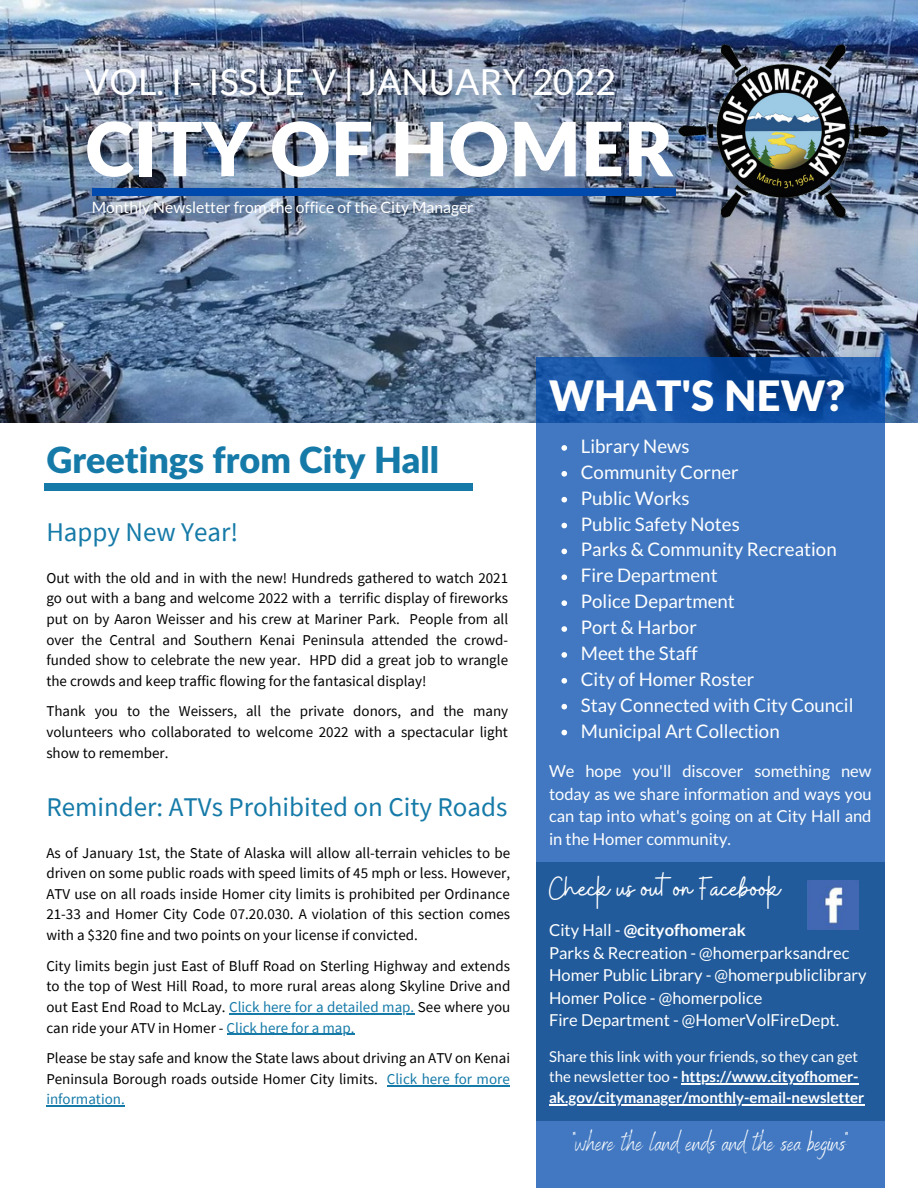
<style>
.page{position:relative;width:918px;height:1188px;background:#fff}
.page>*{position:absolute;margin:0;border:0;box-sizing:border-box;transform-origin:0 0}
.t1{font:900 74.7px "Lato Latin";color:#fff}
.t2{font:900 42px "Lato Latin";color:#fff}
.t3{font:36px "Lato";color:#fff}
.t4{font:900 36px "Lato Latin";color:#157aa8}
.t5{font:33px "Buffalo";color:#fff}
.t6{font:27px "Source Sans Pro";color:#157aa8}
.t7{font:24px "Benedict";color:#fff}
.t8{font:18.75px "Lato";color:#fff}
.t9{font:16.5px/22.5px "Lato";color:#fff;text-align:justify}
.t10{font:700 16.5px "Lato";color:#fff}
.t11{font:15.75px "Lato";color:#fff}
.t12{font:15px/20.5px "Source Sans Pro";color:#000;text-align:justify}
.t13{font:700 15px/20.7px "Lato";color:#fff}
.s1{color:#157aa8}
.s2{font-weight:400}
</style>
<div class="page">
<img style="left:0;top:0;width:918px;height:423px">
<svg style="left:536px;top:357px;width:349px;height:831px;fill:#4178c1"></svg>
<div style="left:45px;top:483px;width:428px;height:8px;background:#157aa8"></div>
<img style="left:650px;top:17px;width:242px;height:227px">
<div style="left:92px;top:188px;width:584px;height:8px;background:#004aad"></div>
<hr style="left:681px;top:1084px;width:178px;height:1px;background:#fff">
<hr style="left:549px;top:1104px;width:315px;height:1px;background:#fff">
<img style="left:808px;top:881px;width:50px;height:48px">
<svg style="left:561px;top:445px;width:6px;height:6px"></svg>
<svg style="left:561px;top:471px;width:6px;height:6px"></svg>
<svg style="left:561px;top:497px;width:6px;height:5px"></svg>
<svg style="left:561px;top:523px;width:6px;height:5px"></svg>
<svg style="left:561px;top:549px;width:6px;height:5px"></svg>
<svg style="left:561px;top:574px;width:6px;height:6px"></svg>
<svg style="left:561px;top:600px;width:6px;height:6px"></svg>
<svg style="left:561px;top:626px;width:6px;height:6px"></svg>
<svg style="left:561px;top:652px;width:6px;height:6px"></svg>
<svg style="left:561px;top:678px;width:6px;height:6px"></svg>
<svg style="left:561px;top:704px;width:6px;height:5px"></svg>
<svg style="left:561px;top:730px;width:6px;height:5px"></svg>
<hr style="left:229px;top:1013px;width:185px;height:1px;background:#157aa8">
<hr style="left:227px;top:1034px;width:128px;height:1px;background:#157aa8">
<hr style="left:387px;top:1085px;width:123px;height:1px;background:#157aa8">
<hr style="left:46px;top:1106px;width:79px;height:1px;background:#157aa8">
<p class="t3" style="left:85px;top:60px;width:533px">VOL. I - ISSUE V | JANUARY 2022</p>
<p class="t1" style="left:85px;top:116px;width:589px">CITY OF HOMER</p>
<p class="t11" style="left:92px;top:198px;width:383px">Monthly Newsletter from the office of the City Manager</p>
<p class="t4" style="left:46px;top:444px;width:394px">Greetings from City Hall</p>
<p class="t6" style="left:46px;top:515px;width:193px">Happy New Year!</p>
<p class="t12" style="left:46px;top:567px;width:463px">Out with the old and in with the new! Hundreds gathered to watch 2021 go out with a bang and welcome 2022 with a terrific display of fireworks put on by Aaron Weisser and his crew at Mariner Park. People from all over the Central and Southern Kenai Peninsula attended the crowd&shy;funded show to celebrate the new year. HPD did a great job to wrangle the crowds and keep traffic flowing for the fantasical display!</p>
<p class="t12" style="left:46px;top:701px;width:463px">Thank you to the Weissers, all the private donors, and the many volunteers who collaborated to welcome 2022 with a spectacular light show to remember.</p>
<p class="t6" style="left:46px;top:790px;width:463px">Reminder: ATVs Prohibited on City Roads</p>
<p class="t12" style="left:46px;top:842px;width:465px">As of January 1st, the State of Alaska will allow all-terrain vehicles to be driven on some public roads with speed limits of 45 mph or less. However, ATV use on all roads inside Homer city limits is prohibited per Ordinance 21-33 and Homer City Code 07.20.030. A violation of this section comes with a $320 fine and two points on your license if convicted.</p>
<p class="t12" style="left:46px;top:955px;width:465px">City limits begin just East of Bluff Road on Sterling Highway and extends to the top of West Hill Road, to more rural areas along Skyline Drive and out East End Road to McLay. <span class="s1">Click here for a detailed map.</span> See where you can ride your ATV in Homer - <span class="s1">Click here for a map.</span></p>
<p class="t12" style="left:46px;top:1048px;width:465px">Please be stay safe and know the State laws about driving an ATV on Kenai Peninsula Borough roads outside Homer City limits. <span class="s1">Click here for more information.</span></p>
<p class="t2" style="left:549px;top:377px;width:298px">WHAT'S NEW?</p>
<p class="t8" style="left:581px;top:434px;width:110px">Library News</p>
<p class="t8" style="left:581px;top:460px;width:159px">Community Corner</p>
<p class="t8" style="left:581px;top:486px;width:110px">Public Works</p>
<p class="t8" style="left:581px;top:512px;width:160px">Public Safety Notes</p>
<p class="t8" style="left:581px;top:538px;width:257px">Parks &amp; Community Recreation</p>
<p class="t8" style="left:581px;top:564px;width:138px">Fire Department</p>
<p class="t8" style="left:581px;top:590px;width:155px">Police Department</p>
<p class="t8" style="left:581px;top:616px;width:118px">Port &amp; Harbor</p>
<p class="t8" style="left:581px;top:641px;width:118px">Meet the Staff</p>
<p class="t8" style="left:581px;top:667px;width:175px">City of Homer Roster</p>
<p class="t8" style="left:581px;top:693px;width:274px">Stay Connected with City Council</p>
<p class="t8" style="left:581px;top:719px;width:200px">Municipal Art Collection</p>
<p class="t9" style="left:549px;top:760px;width:324px">We hope you'll discover something new today as we share information and ways you can tap into what's going on at City Hall and in the Homer community.</p>
<p class="t5" style="left:549px;top:867px;width:233px">Check us out on Facebook</p>
<p class="t10" style="left:549px;top:920px;width:198px"><span class="s2">City Hall -</span> @cityofhomerak</p>
<p class="t9" style="left:549px;top:941px;width:302px">Parks &amp; Recreation - @homerparksandrec</p>
<p class="t9" style="left:549px;top:963px;width:319px">Homer Public Library - @homerpubliclibrary</p>
<p class="t9" style="left:549px;top:986px;width:215px">Homer Police - @homerpolice</p>
<p class="t9" style="left:549px;top:1008px;width:292px">Fire Department - @HomerVolFireDept.</p>
<p class="t13" style="left:549px;top:1046px;width:317px"><span class="s2">Share this link with your friends, so they can get the newsletter too</span> - https://www.cityofhomer&shy;ak.gov/citymanager/monthly-email-newsletter</p>
<p class="t7" style="left:573px;top:1128px;width:276px">"where the land ends and the sea begins"</p>
</div>
